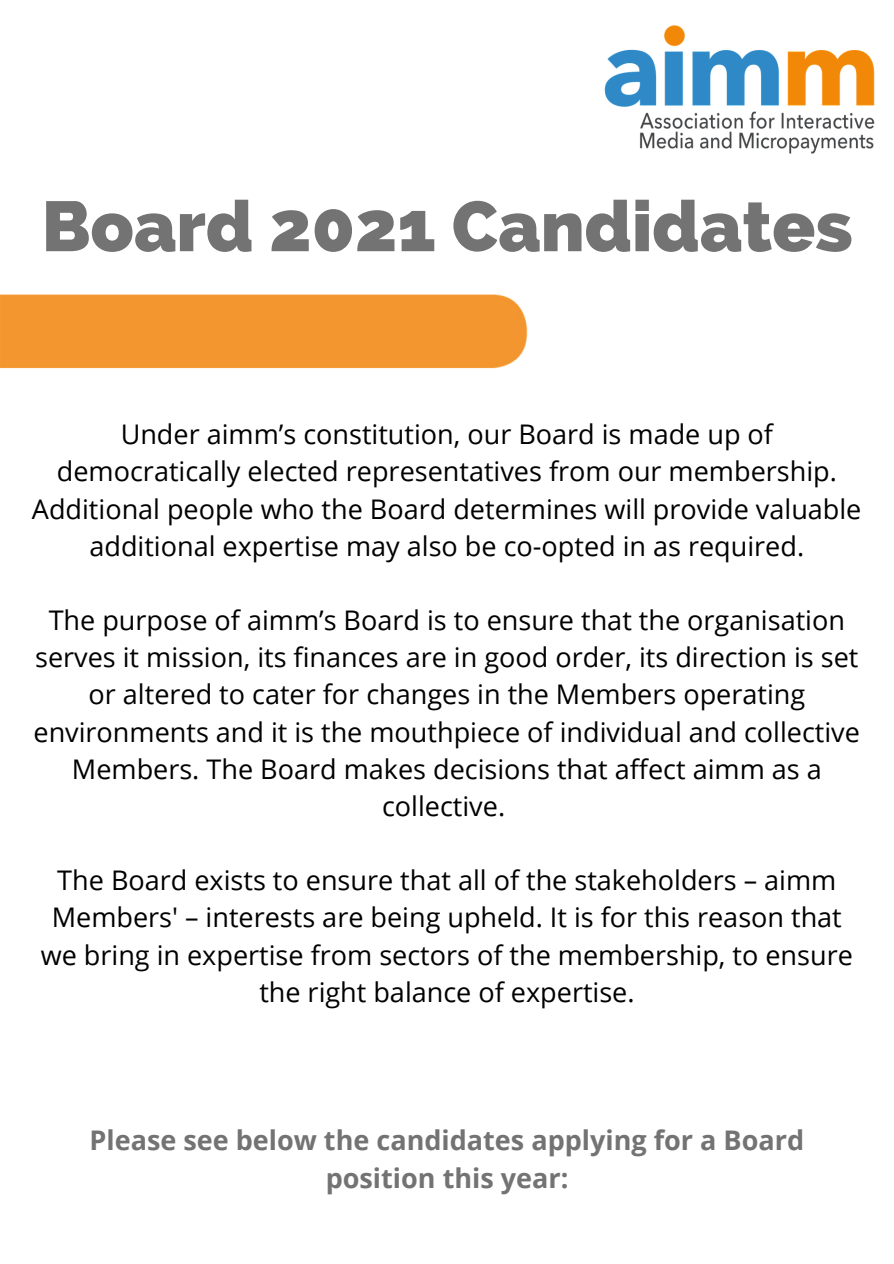
<style>
.page{position:relative;width:894px;height:1264px;background:#fff}
.page>*{position:absolute;margin:0;border:0;box-sizing:border-box;transform-origin:0 0}
.t1{font:800 70.5px "Raleway";color:#737373}
.t2{font:27px/37.2px "Open Sans";color:#000;text-align:center}
.t3{font:700 27px/37.2px "Open Sans";color:#737373;text-align:center}
</style>
<div class="page">
<div style="left:0;top:294px;width:528px;height:75px;background:#f3962f"></div>
<img style="left:604px;top:25px;width:271px;height:129px">
<p class="t1" style="left:42px;top:185px;width:812px">Board 2021 Candidates</p>
<p class="t2" style="left:32px;top:415px;width:830px">Under aimm’s constitution, our Board is made up of democratically elected representatives from our membership.<br>Additional people who the Board determines will provide valuable additional expertise may also be co-opted in as required.</p>
<p class="t2" style="left:34px;top:601px;width:827px">The purpose of aimm’s Board is to ensure that the organisation serves it mission, its finances are in good order, its direction is set or altered to cater for changes in the Members operating environments and it is the mouthpiece of individual and collective Members. The Board makes decisions that affect aimm as a collective.</p>
<p class="t2" style="left:41px;top:861px;width:813px">The Board exists to ensure that all of the stakeholders – aimm Members' – interests are being upheld. It is for this reason that we bring in expertise from sectors of the membership, to ensure the right balance of expertise.</p>
<p class="t3" style="left:89px;top:1121px;width:716px">Please see below the candidates applying for a Board position this year:</p>
</div>
